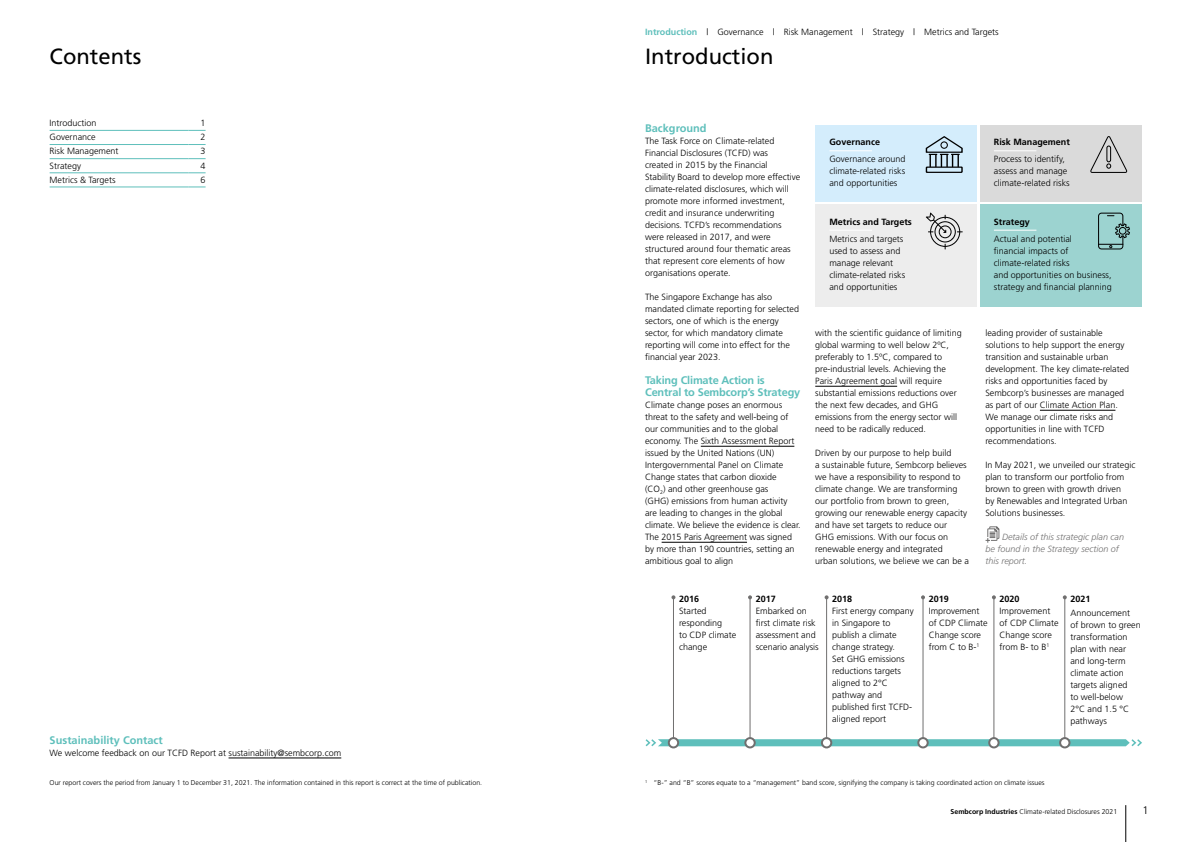
<style>
.page{position:relative;width:1191px;height:842px;background:#fff}
.page>*{position:absolute;margin:0;border:0;box-sizing:border-box;transform-origin:0 0}
.t1{font:22px "Frutiger";color:#000}
.t2{font:700 11px/12px "Frutiger";letter-spacing:-.015em;color:#5ebfbb}
.t3{font:300 11px "Frutiger";color:#000}
.t4{font:300 9px/12px "Frutiger";color:#000}
.t5{font:700 9px "Frutiger";color:#000}
.t6{font:italic 300 9px/12px "Frutiger";color:#706f6f}
.t7{font:300 7px "Frutiger";color:#000}
.s1{font-weight:700;color:#5ebfbb}
.s2{font-weight:700}
</style>
<div class="page">
<hr style="left:673px;top:597px;width:1px;height:146px;background:#706f6f">
<svg style="left:671px;top:595px;width:4px;height:4px"></svg>
<hr style="left:826px;top:597px;width:1px;height:146px;background:#706f6f">
<svg style="left:824px;top:595px;width:4px;height:4px"></svg>
<hr style="left:922px;top:597px;width:1px;height:146px;background:#706f6f">
<svg style="left:921px;top:595px;width:4px;height:4px"></svg>
<hr style="left:1064px;top:597px;width:1px;height:146px;background:#706f6f">
<hr style="left:749px;top:597px;width:1px;height:146px;background:#706f6f">
<svg style="left:748px;top:595px;width:4px;height:4px"></svg>
<hr style="left:993px;top:597px;width:1px;height:146px;background:#706f6f">
<svg style="left:992px;top:595px;width:4px;height:4px"></svg>
<div style="left:979px;top:204px;width:162px;height:102px;background:#9cd3d0"></div>
<hr style="left:994px;top:230px;width:42px;height:1px;background:#fff">
<div style="left:979px;top:125px;width:162px;height:76px;background:#dadada"></div>
<hr style="left:994px;top:150px;width:42px;height:1px;background:#fff">
<div style="left:815px;top:125px;width:162px;height:76px;background:#d4edfc"></div>
<hr style="left:829px;top:150px;width:43px;height:1px;background:#fff">
<div style="left:815px;top:204px;width:162px;height:102px;background:#ededed"></div>
<hr style="left:829px;top:230px;width:43px;height:1px;background:#fff">
<hr style="left:701px;top:446px;width:93px;height:1px;background:#000">
<hr style="left:661px;top:542px;width:86px;height:1px;background:#000">
<hr style="left:815px;top:386px;width:82px;height:1px;background:#000">
<hr style="left:1040px;top:410px;width:75px;height:1px;background:#000">
<svg style="left:985px;top:526px;width:14px;height:17px"></svg>
<svg style="left:925px;top:136px;width:37px;height:37px"></svg>
<svg style="left:1090px;top:136px;width:37px;height:37px"></svg>
<svg style="left:925px;top:213px;width:37px;height:36px"></svg>
<svg style="left:1098px;top:213px;width:32px;height:36px"></svg>
<svg style="left:645px;top:739px;width:497px;height:7px"></svg>
<div style="left:669px;top:738px;width:9px;height:9px;background:#fff;border-radius:50%"></div>
<div style="left:668px;top:737px;width:11px;height:11px;border:2px solid #706f6f;border-radius:50%"></div>
<div style="left:918px;top:738px;width:9px;height:9px;background:#fff;border-radius:50%"></div>
<div style="left:917px;top:737px;width:11px;height:11px;border:2px solid #706f6f;border-radius:50%"></div>
<div style="left:989px;top:738px;width:9px;height:9px;background:#fff;border-radius:50%"></div>
<div style="left:988px;top:737px;width:11px;height:11px;border:2px solid #706f6f;border-radius:50%"></div>
<div style="left:745px;top:738px;width:9px;height:9px;background:#fff;border-radius:50%"></div>
<div style="left:744px;top:737px;width:11px;height:11px;border:2px solid #706f6f;border-radius:50%"></div>
<div style="left:822px;top:738px;width:9px;height:9px;background:#fff;border-radius:50%"></div>
<div style="left:821px;top:737px;width:11px;height:11px;border:2px solid #706f6f;border-radius:50%"></div>
<div style="left:1060px;top:738px;width:9px;height:9px;background:#fff;border-radius:50%"></div>
<div style="left:1059px;top:737px;width:11px;height:11px;border:2px solid #706f6f;border-radius:50%"></div>
<hr style="left:50px;top:130px;width:139px;height:1px;background:#5ebfbb">
<svg style="left:189px;top:130px;width:17px;height:1px"></svg>
<hr style="left:50px;top:144px;width:139px;height:1px;background:#5ebfbb">
<svg style="left:189px;top:144px;width:17px;height:1px"></svg>
<hr style="left:50px;top:158px;width:139px;height:1px;background:#5ebfbb">
<svg style="left:189px;top:158px;width:17px;height:1px"></svg>
<hr style="left:50px;top:173px;width:139px;height:1px;background:#5ebfbb">
<svg style="left:189px;top:173px;width:17px;height:1px"></svg>
<hr style="left:50px;top:187px;width:139px;height:1px;background:#5ebfbb">
<svg style="left:189px;top:187px;width:17px;height:1px"></svg>
<hr style="left:228px;top:758px;width:113px;height:1px;background:#000">
<hr style="left:1125px;top:805px;width:1px;height:37px;background:#000">
<p class="t4" style="left:645px;top:26px;width:355px"><span class="s1">Introduction</span> | Governance | Risk Management | Strategy | Metrics and Targets</p>
<h1 class="t1" style="left:50px;top:43px;width:93px">Contents</h1>
<h1 class="t1" style="left:645px;top:43px;width:130px">Introduction</h1>
<p class="t4" style="left:50px;top:117px;width:48px">Introduction</p>
<p class="t4" style="left:201px;top:117px;width:7px">1</p>
<p class="t4" style="left:50px;top:131px;width:48px">Governance</p>
<p class="t4" style="left:201px;top:131px;width:7px">2</p>
<p class="t4" style="left:50px;top:145px;width:71px">Risk Management</p>
<p class="t4" style="left:201px;top:145px;width:7px">3</p>
<p class="t4" style="left:50px;top:159px;width:33px">Strategy</p>
<p class="t4" style="left:201px;top:159px;width:7px">4</p>
<p class="t4" style="left:50px;top:174px;width:67px">Metrics &amp; Targets</p>
<p class="t4" style="left:201px;top:174px;width:7px">6</p>
<p class="t2" style="left:645px;top:122px;width:63px">Background</p>
<p class="t4" style="left:645px;top:135px;width:157px">The Task Force on Climate-related Financial Disclosures (TCFD) was<br>created in 2015 by the Financial<br>Stability Board to develop more effective climate-related disclosures, which will promote more informed investment, credit and insurance underwriting decisions. TCFD’s recommendations were released in 2017, and were structured around four thematic areas that represent core elements of how organisations operate.</p>
<p class="t4" style="left:645px;top:291px;width:155px">The Singapore Exchange has also mandated climate reporting for selected sectors, one of which is the energy sector, for which mandatory climate reporting will come into effect for the financial year 2023.</p>
<p class="t2" style="left:645px;top:374px;width:157px">Taking Climate Action is<br>Central to Sembcorp’s Strategy</p>
<p class="t4" style="left:645px;top:399px;width:157px">Climate change poses an enormous threat to the safety and well-being of our communities and to the global economy. The Sixth Assessment Report issued by the United Nations (UN)<br>Intergovernmental Panel on Climate Change states that carbon dioxide<br>(CO<sub>2</sub>) and other greenhouse gas<br>(GHG) emissions from human activity are leading to changes in the global climate. We believe the evidence is clear.<br>The 2015 Paris Agreement was signed by more than 190 countries, setting an ambitious goal to align</p>
<p class="t5" style="left:829px;top:137px;width:52px">Governance</p>
<p class="t4" style="left:829px;top:153px;width:78px;text-align:justify">Governance around climate-related risks and opportunities</p>
<p class="t5" style="left:829px;top:216px;width:84px">Metrics and Targets</p>
<p class="t4" style="left:829px;top:232px;width:77px">Metrics and targets used to assess and manage relevant climate-related risks and opportunities</p>
<p class="t4" style="left:815px;top:327px;width:148px">with the scientific guidance of limiting global warming to well below 2ºC, preferably to 1.5ºC, compared to pre-industrial levels. Achieving the Paris Agreement goal will require substantial emissions reductions over the next few decades, and GHG emissions from the energy sector will need to be radically reduced.</p>
<p class="t4" style="left:815px;top:447px;width:155px">Driven by our purpose to help build<br>a sustainable future, Sembcorp believes we have a responsibility to respond to climate change. We are transforming our portfolio from brown to green, growing our renewable energy capacity and have set targets to reduce our<br>GHG emissions. With our focus on renewable energy and integrated<br>urban solutions, we believe we can be a</p>
<p class="t5" style="left:994px;top:137px;width:78px">Risk Management</p>
<p class="t4" style="left:994px;top:153px;width:77px">Process to identify, assess and manage climate-related risks</p>
<p class="t5" style="left:994px;top:216px;width:38px">Strategy</p>
<p class="t4" style="left:994px;top:232px;width:120px">Actual and potential<br>financial impacts of climate-related risks<br>and opportunities on business, strategy and financial planning</p>
<p class="t4" style="left:985px;top:327px;width:145px">leading provider of sustainable solutions to help support the energy transition and sustainable urban development. The key climate-related risks and opportunities faced by<br>Sembcorp’s businesses are managed as part of our Climate Action Plan.<br>We manage our climate risks and opportunities in line with TCFD recommendations.</p>
<p class="t4" style="left:985px;top:459px;width:152px">In May 2021, we unveiled our strategic plan to transform our portfolio from brown to green with growth driven<br>by Renewables and Integrated Urban Solutions businesses.</p>
<p class="t6" style="left:985px;top:531px;width:140px;text-indent:17px">Details of this strategic plan can be found in the Strategy section of this report.</p>
<p class="t2" style="left:50px;top:734px;width:115px">Sustainability Contact</p>
<p class="t4" style="left:50px;top:747px;width:293px">We welcome feedback on our TCFD Report at sustainability@sembcorp.com</p>
<p class="t7" style="left:50px;top:779px;width:434px">Our report covers the period from January 1 to December 31, 2021. The information contained in this report is correct at the time of publication.</p>
<p class="t5" style="left:679px;top:593px;width:22px">2016</p>
<p class="t4" style="left:679px;top:604px;width:58px">Started responding<br>to CDP climate change</p>
<p class="t5" style="left:755px;top:593px;width:22px">2017</p>
<p class="t4" style="left:755px;top:604px;width:64px">Embarked on first climate risk assessment and scenario analysis</p>
<p class="t5" style="left:832px;top:593px;width:22px">2018</p>
<p class="t4" style="left:832px;top:604px;width:83px">First energy company in Singapore to publish a climate change strategy.<br>Set GHG emissions reductions targets aligned to 2°C pathway and published first TCFD&shy;aligned report</p>
<p class="t5" style="left:928px;top:593px;width:22px">2019</p>
<p class="t4" style="left:928px;top:604px;width:61px">Improvement of CDP Climate<br>Change score from C to B-<sup>1</sup></p>
<p class="t5" style="left:999px;top:593px;width:22px">2020</p>
<p class="t4" style="left:999px;top:604px;width:61px">Improvement of CDP Climate<br>Change score from B- to B<sup>1</sup></p>
<p class="t5" style="left:1070px;top:593px;width:22px">2021</p>
<p class="t4" style="left:1070px;top:607px;width:72px">Announcement<br>of brown to green transformation plan with near and long-term climate action targets aligned<br>to well-below<br>2°C and 1.5 °C pathways</p>
<p class="t7" style="left:645px;top:779px;width:401px"><sup>1</sup> “B-” and “B” scores equate to a “management” band score, signifying the company is taking coordinated action on climate issues</p>
<p class="t7" style="left:950px;top:807px;width:168px"><span class="s2">Sembcorp Industries</span> Climate-related Disclosures 2021</p>
<p class="t3" style="left:1142px;top:804px;width:8px">1</p>
</div>
